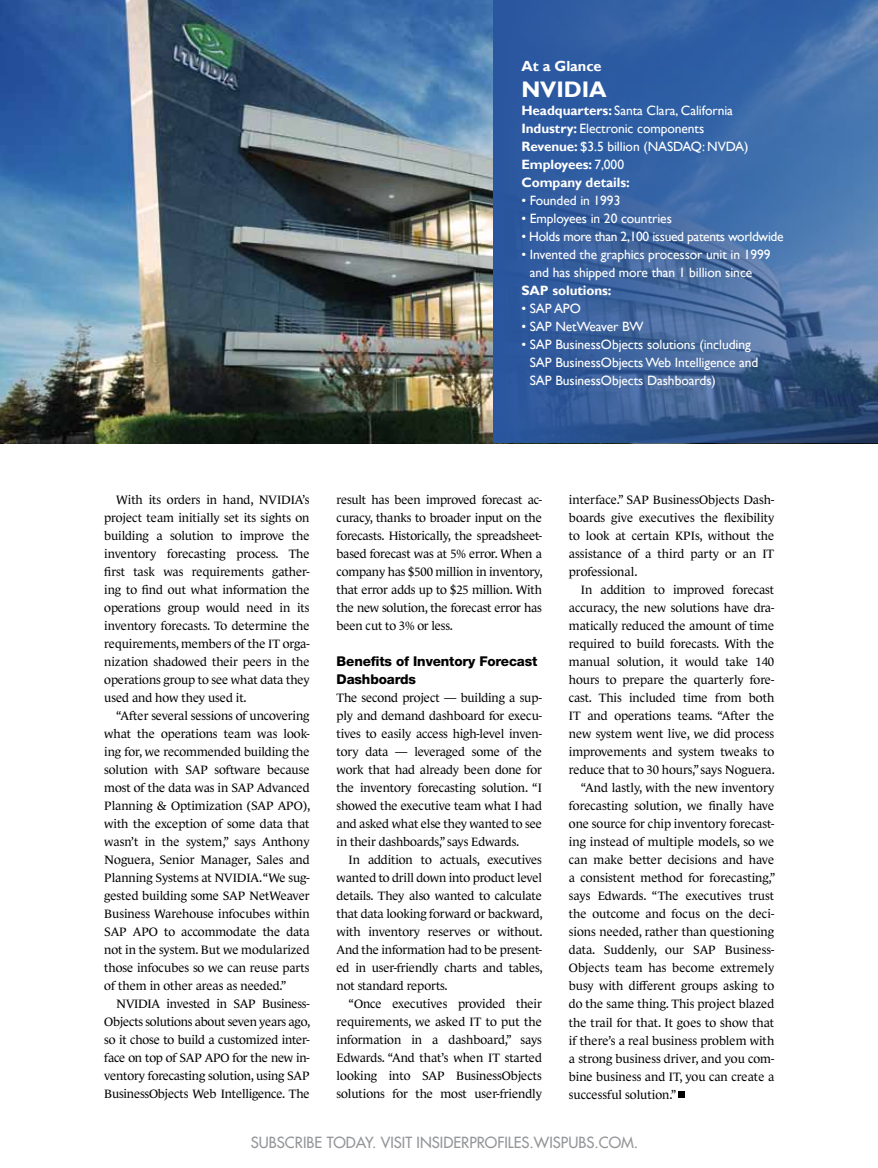
<style>
.page{position:relative;width:878px;height:1168px;background:#fff}
.page>*{position:absolute;margin:0;border:0;box-sizing:border-box;transform-origin:0 0}
.t1{font:700 22.5px "Gill Sans";letter-spacing:-.005em;color:#fff}
.t2{font:500 15px "Futura Std";color:#939598}
.t3{font:700 14.7px "Gill Sans";letter-spacing:-.005em;color:#fff}
.t4{font:13.5px/18px "Gill Sans";letter-spacing:-.005em;color:#fff}
.t5{font:13.5px "Gill Sans";letter-spacing:-.025em;color:#fff}
.t6{font:800 13.5px/18px "Helvetica Neue LT Std";letter-spacing:-.01em;color:#000}
.t7{font:700 13.5px "Gill Sans";letter-spacing:-.005em;color:#fff}
.t8{font:12.3px/18px "Le Monde Journal Std";letter-spacing:-.005em;color:#000;text-align:justify}
.s1{font-weight:700}
</style>
<div class="page">
<img style="left:0;top:0;width:493px;height:443px">
<svg style="left:493px;top:0;width:385px;height:443px;background:#3b64a0"></svg>
<svg style="left:678px;top:1092px;width:6px;height:6px"></svg>
<p class="t3" style="left:521px;top:57px;width:82px">At a Glance</p>
<h1 class="t1" style="left:521px;top:75px;width:87px">NVIDIA</h1>
<p class="t4" style="left:521px;top:101px;width:228px"><span class="s1">Headquarters:</span> Santa Clara, California<br><span class="s1">Industry:</span> Electronic components<br><span class="s1">Revenue:</span> $3.5 billion (NASDAQ: NVDA)<br><span class="s1">Employees:</span> 7,000<br><span class="s1">Company details:</span></p>
<p class="t4" style="left:521px;top:191px;width:100px">• Founded in 1993</p>
<p class="t4" style="left:521px;top:209px;width:152px">• Employees in 20 countries</p>
<p class="t5" style="left:521px;top:228px;width:264px">• Holds more than 2,100 issued patents worldwide</p>
<p class="t4" style="left:529px;top:245px;width:242px;text-indent:-8px">• Invented the graphics processor unit in 1999 and has shipped more than 1 billion since</p>
<p class="t7" style="left:521px;top:282px;width:92px">SAP solutions:</p>
<p class="t4" style="left:521px;top:299px;width:61px">• SAP APO</p>
<p class="t4" style="left:521px;top:317px;width:124px">• SAP NetWeaver BW</p>
<p class="t4" style="left:529px;top:335px;width:230px;text-indent:-8px">• SAP BusinessObjects solutions (including<br>SAP BusinessObjects Web Intelligence and<br>SAP BusinessObjects Dashboards)</p>
<p class="t8" style="left:104px;top:491px;width:207px;text-indent:12px">With its orders in hand, NVIDIA’s project team initially set its sights on building a solution to improve the inventory forecasting process. The first task was requirements gather&shy;ing to find out what information the operations group would need in its inventory forecasts. To determine the requirements, members of the IT orga&shy;nization shadowed their peers in the operations group to see what data they used and how they used it.</p>
<p class="t8" style="left:104px;top:707px;width:207px;text-indent:12px">“After several sessions of uncovering what the operations team was look&shy;ing for, we recommended building the solution with SAP software because most of the data was in SAP Advanced Planning &amp; Optimization (SAP APO), with the exception of some data that wasn’t in the system,” says Anthony Noguera, Senior Manager, Sales and Planning Systems at NVIDIA. “We sug&shy;gested building some SAP NetWeaver Business Warehouse infocubes within SAP APO to accommodate the data not in the system. But we modularized those infocubes so we can reuse parts of them in other areas as needed.”</p>
<p class="t8" style="left:104px;top:995px;width:207px;text-indent:12px">NVIDIA invested in SAP Business-Objects solutions about seven years ago, so it chose to build a customized inter&shy;face on top of SAP APO for the new in&shy;ventory forecasting solution, using SAP BusinessObjects Web Intelligence. The</p>
<p class="t8" style="left:336px;top:491px;width:207px">result has been improved forecast ac&shy;curacy, thanks to broader input on the forecasts. Historically, the spreadsheet&shy;based forecast was at 5% error. When a company has $500 million in inventory, that error adds up to $25 million. With the new solution, the forecast error has been cut to 3% or less.</p>
<p class="t6" style="left:336px;top:652px;width:202px">Benefits of Inventory Forecast<br>Dashboards</p>
<p class="t8" style="left:336px;top:689px;width:207px">The second project — building a sup&shy;ply and demand dashboard for execu&shy;tives to easily access high-level inven&shy;tory data — leveraged some of the work that had already been done for the inventory forecasting solution. “I showed the executive team what I had and asked what else they wanted to see in their dashboards,” says Edwards.</p>
<p class="t8" style="left:336px;top:851px;width:207px;text-indent:12px">In addition to actuals, executives wanted to drill down into product level details. They also wanted to calculate that data looking forward or backward, with inventory reserves or without.<br>And the information had to be present&shy;ed in user-friendly charts and tables, not standard reports.</p>
<p class="t8" style="left:336px;top:995px;width:207px;text-indent:12px">“Once executives provided their requirements, we asked IT to put the information in a dashboard,” says Edwards. “And that’s when IT started looking into SAP BusinessObjects solutions for the most user-friendly</p>
<p class="t8" style="left:569px;top:491px;width:207px">interface.” SAP BusinessObjects Dash&shy;boards give executives the flexibility to look at certain KPIs, without the assistance of a third party or an IT professional.</p>
<p class="t8" style="left:581px;top:581px;width:195px">In addition to improved forecast</p>
<p class="t8" style="left:569px;top:599px;width:207px">accuracy, the new solutions have dra-</p>
<p class="t8" style="left:569px;top:617px;width:207px">matically reduced the amount of time</p>
<p class="t8" style="left:569px;top:635px;width:207px">required to build forecasts. With the</p>
<p class="t8" style="left:569px;top:653px;width:207px">manual solution, it would take 140</p>
<p class="t8" style="left:569px;top:671px;width:207px">hours to prepare the quarterly fore-</p>
<p class="t8" style="left:569px;top:689px;width:207px">cast. This included time from both</p>
<p class="t8" style="left:569px;top:707px;width:207px">IT and operations teams. “After the</p>
<p class="t8" style="left:569px;top:725px;width:207px">new system went live, we did process</p>
<p class="t8" style="left:569px;top:743px;width:207px">improvements and system tweaks to</p>
<p class="t8" style="left:569px;top:761px;width:207px">reduce that to 30 hours,” says Noguera.</p>
<p class="t8" style="left:581px;top:779px;width:195px">“And lastly, with the new inventory</p>
<p class="t8" style="left:569px;top:797px;width:207px">forecasting solution, we finally have</p>
<p class="t8" style="left:569px;top:815px;width:207px">one source for chip inventory forecast-</p>
<p class="t8" style="left:569px;top:833px;width:207px">ing instead of multiple models, so we</p>
<p class="t8" style="left:569px;top:851px;width:207px">can make better decisions and have</p>
<p class="t8" style="left:569px;top:869px;width:208px">a consistent method for forecasting,”</p>
<p class="t8" style="left:569px;top:887px;width:207px">says Edwards. “The executives trust</p>
<p class="t8" style="left:569px;top:905px;width:207px">the outcome and focus on the deci-</p>
<p class="t8" style="left:569px;top:923px;width:207px">sions needed, rather than questioning</p>
<p class="t8" style="left:569px;top:941px;width:207px">data. Suddenly, our SAP Business-</p>
<p class="t8" style="left:569px;top:959px;width:207px">Objects team has become extremely</p>
<p class="t8" style="left:569px;top:977px;width:207px">busy with different groups asking to</p>
<p class="t8" style="left:569px;top:995px;width:207px">do the same thing. This project blazed</p>
<p class="t8" style="left:569px;top:1013px;width:207px">the trail for that. It goes to show that</p>
<p class="t8" style="left:569px;top:1031px;width:207px">if there’s a real business problem with</p>
<p class="t8" style="left:569px;top:1049px;width:207px">a strong business driver, and you com-</p>
<p class="t8" style="left:569px;top:1067px;width:207px">bine business and IT, you can create a</p>
<p class="t8" style="left:569px;top:1085px;width:109px">successful solution.”</p>
<p class="t2" style="left:251px;top:1133px;width:389px">SUBSCRIBE TODAY. VISIT INSIDERPROFILES.WISPUBS.COM.</p>
</div>
